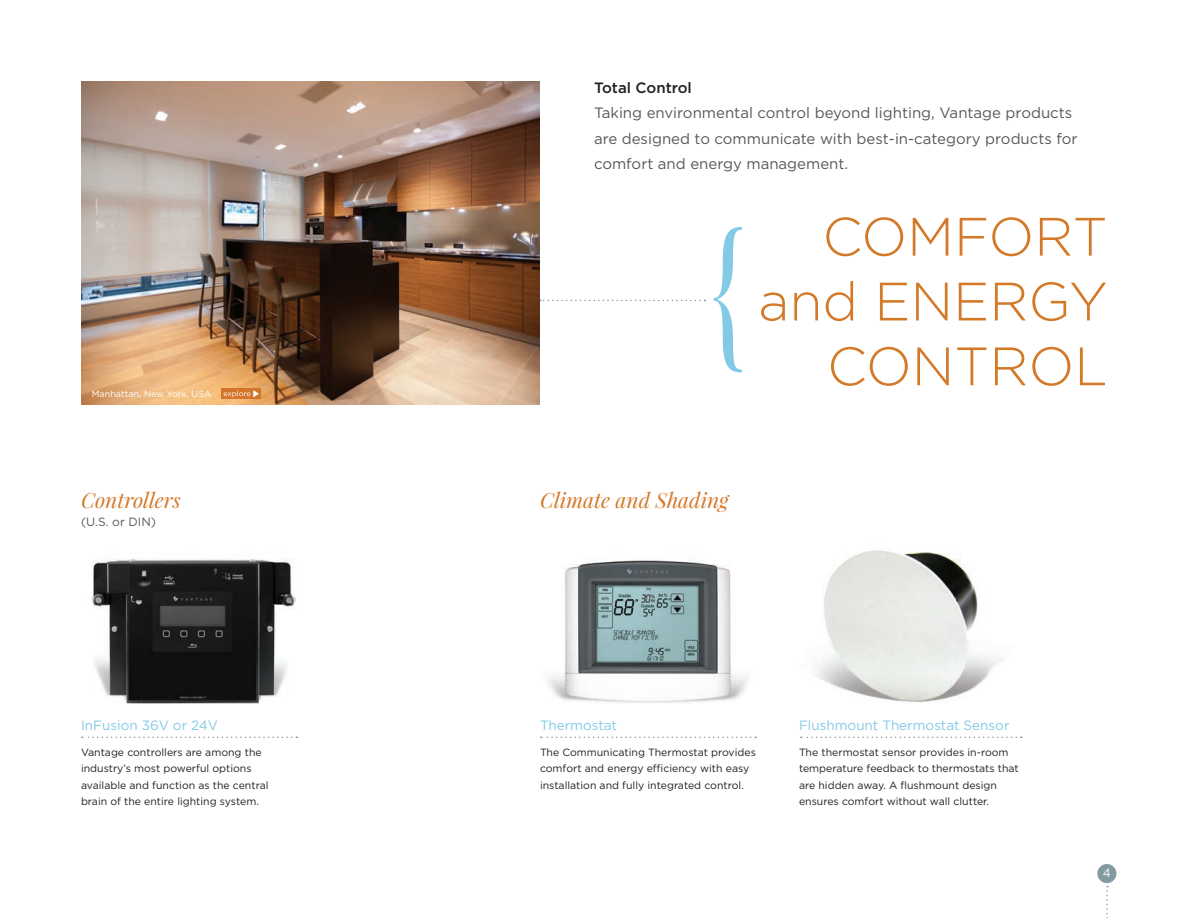
<style>
.page{position:relative;width:1188px;height:918px;background:#fff}
.page>*{position:absolute;margin:0;border:0;box-sizing:border-box;transform-origin:0 0}
.t1{font:150px "Playfair Display";color:#83cae6;scale:.75 1}
.t2{font:300 54px/64.8px "Gotham";color:#d47928;text-align:right}
.t3{font:italic 21px "Playfair Display";color:#d47928}
.t4{font:15px/25.5px "Gotham";color:#57585a}
.t5{font:500 15px "Gotham";color:#231f20}
.t6{font:13.5px "Gotham";color:#83cae6}
.t7{font:12px "Gotham";color:#57585a}
.t8{font:12px "Gotham";color:#fff}
.t9{font:10.5px/16.5px "Gotham";color:#231f20}
.t10{font:9px "Gotham";color:#fff}
</style>
<div class="page">
<svg style="left:540px;top:300px;width:165px;height:1px"></svg>
<img style="left:81px;top:81px;width:459px;height:324px">
<svg style="left:82px;top:737px;width:215px;height:1px"></svg>
<svg style="left:541px;top:737px;width:215px;height:1px"></svg>
<svg style="left:801px;top:737px;width:221px;height:1px"></svg>
<img style="left:91px;top:558px;width:205px;height:145px">
<img style="left:548px;top:560px;width:199px;height:143px">
<img style="left:815px;top:550px;width:188px;height:153px">
<svg style="left:1106px;top:886px;width:2px;height:32px"></svg>
<div style="left:1097px;top:864px;width:19px;height:19px;background:#849ba1;border-radius:50%"></div>
<div style="left:221px;top:388px;width:40px;height:11px;background:#d3752b"></div>
<svg style="left:224px;top:390px;width:35px;height:7px"></svg>
<p class="t10" style="left:92px;top:388px;width:121px">Manhattan, New York, USA</p>
<p class="t3" style="left:81px;top:486px;width:101px">Controllers</p>
<p class="t7" style="left:81px;top:514px;width:77px">(U.S. or DIN)</p>
<p class="t6" style="left:81px;top:717px;width:139px">InFusion 36V or 24V</p>
<p class="t9" style="left:81px;top:744px;width:189px">Vantage controllers are among the industry’s most powerful options available and function as the central brain of the entire lighting system.</p>
<p class="t5" style="left:594px;top:78px;width:99px">Total Control</p>
<p class="t4" style="left:594px;top:100px;width:485px">Taking environmental control beyond lighting, Vantage products are designed to communicate with best-in-category products for comfort and energy management.</p>
<p class="t1" style="left:711px;top:194px;width:47px">{</p>
<p class="t2" style="left:758px;top:203px;width:351px">COMFORT and ENERGY<br>CONTROL</p>
<p class="t3" style="left:540px;top:486px;width:190px">Climate and Shading</p>
<p class="t6" style="left:540px;top:717px;width:79px">Thermostat</p>
<p class="t9" style="left:540px;top:744px;width:217px">The Communicating Thermostat provides comfort and energy efficiency with easy installation and fully integrated control.</p>
<p class="t6" style="left:799px;top:717px;width:212px">Flushmount Thermostat Sensor</p>
<p class="t9" style="left:799px;top:744px;width:221px">The thermostat sensor provides in-room temperature feedback to thermostats that are hidden away. A flushmount design ensures comfort without wall clutter.</p>
<p class="t8" style="left:1103px;top:865px;width:10px">4</p>
</div>
